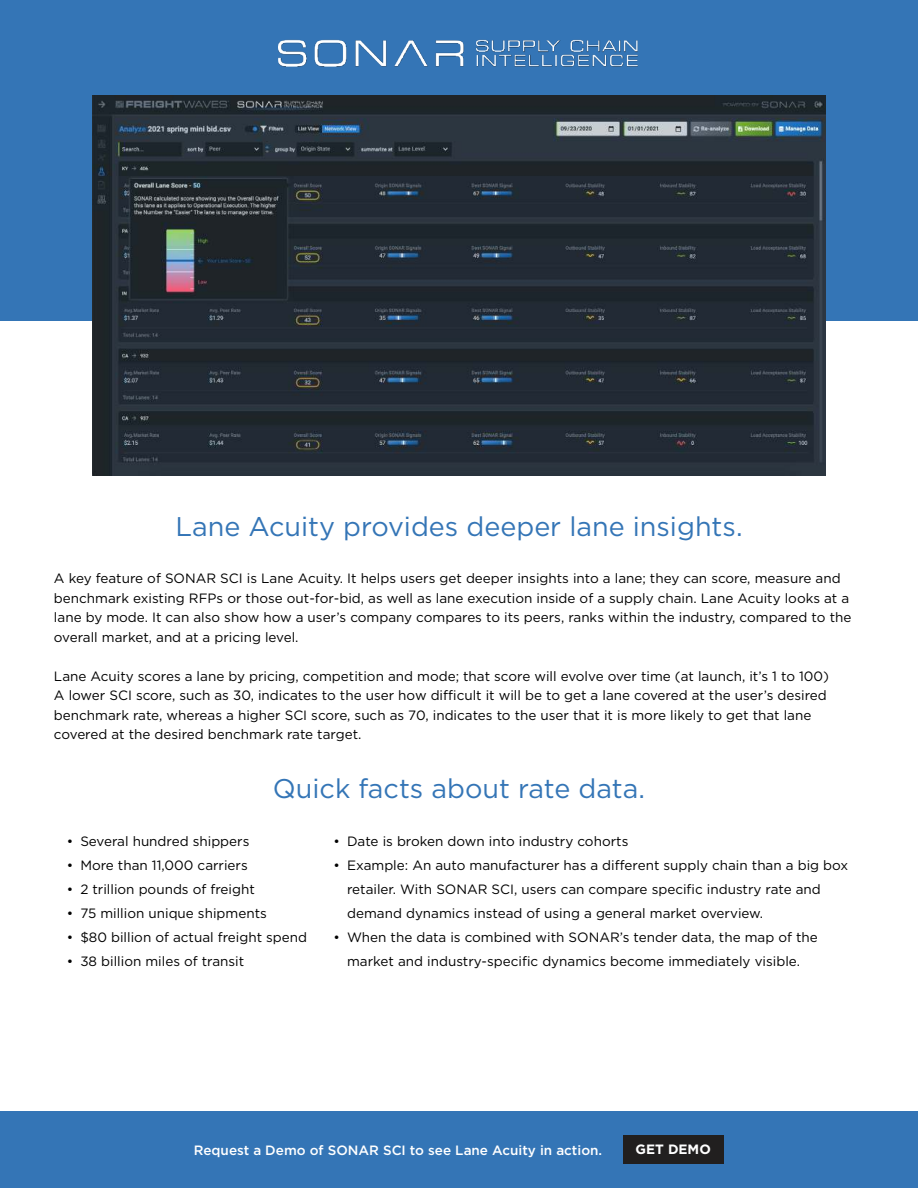
<style>
.page{position:relative;width:918px;height:1188px;background:#fff}
.page>*{position:absolute;margin:0;border:0;box-sizing:border-box;transform-origin:0 0}
.t1{font:27px "Gotham";color:#3475b6}
.t2{font:13.5px/19.5px "Gotham";color:#000}
.t3{font:500 13.5px "Gotham";color:#fff}
.t4{font:700 13.5px "Gotham";color:#fff}
</style>
<div class="page">
<div style="left:0;top:0;width:918px;height:321px;background:#3475b6"></div>
<img style="left:92px;top:96px;width:734px;height:379px">
<img style="left:279px;top:39px;width:359px;height:28px">
<div style="left:0;top:1111px;width:918px;height:77px;background:#3475b6"></div>
<div style="left:623px;top:1136px;width:101px;height:28px;background:#211f1f"></div>
<h1 class="t1" style="left:175px;top:514px;width:569px">Lane Acuity provides deeper lane insights.</h1>
<p class="t2" style="left:54px;top:570px;width:799px">A key feature of SONAR SCI is Lane Acuity. It helps users get deeper insights into a lane; they can score, measure and benchmark existing RFPs or those out-for-bid, as well as lane execution inside of a supply chain. Lane Acuity looks at a lane by mode. It can also show how a user’s company compares to its peers, ranks within the industry, compared to the overall market, and at a pricing level.</p>
<p class="t2" style="left:54px;top:667px;width:777px">Lane Acuity scores a lane by pricing, competition and mode; that score will evolve over time (at launch, it’s 1 to 100)<br>A lower SCI score, such as 30, indicates to the user how difficult it will be to get a lane covered at the user’s desired benchmark rate, whereas a higher SCI score, such as 70, indicates to the user that it is more likely to get that lane covered at the desired benchmark rate target.</p>
<h1 class="t1" style="left:273px;top:776px;width:374px">Quick facts about rate data.</h1>
<p class="t2" style="left:67px;top:832px;width:184px">• Several hundred shippers</p>
<p class="t2" style="left:67px;top:856px;width:183px">• More than 11,000 carriers</p>
<p class="t2" style="left:67px;top:880px;width:190px">• 2 trillion pounds of freight</p>
<p class="t2" style="left:67px;top:904px;width:202px">• 75 million unique shipments</p>
<p class="t2" style="left:67px;top:928px;width:242px">• $80 billion of actual freight spend</p>
<p class="t2" style="left:67px;top:952px;width:179px">• 38 billion miles of transit</p>
<p class="t2" style="left:334px;top:832px;width:296px">• Date is broken down into industry cohorts</p>
<p class="t2" style="left:347px;top:854px;width:503px;line-height:24px;text-indent:-14px">• Example: An auto manufacturer has a different supply chain than a big box retailer. With SONAR SCI, users can compare specific industry rate and demand dynamics instead of using a general market overview.</p>
<p class="t2" style="left:334px;top:926px;width:486px;line-height:24px;text-align:center">• When the data is combined with SONAR’s tender data, the map of the market and industry-specific dynamics become immediately visible.</p>
<p class="t3" style="left:194px;top:1144px;width:410px">Request a Demo of SONAR SCI to see Lane Acuity in action.</p>
<p class="t4" style="left:636px;top:1143px;width:77px">GET DEMO</p>
</div>
